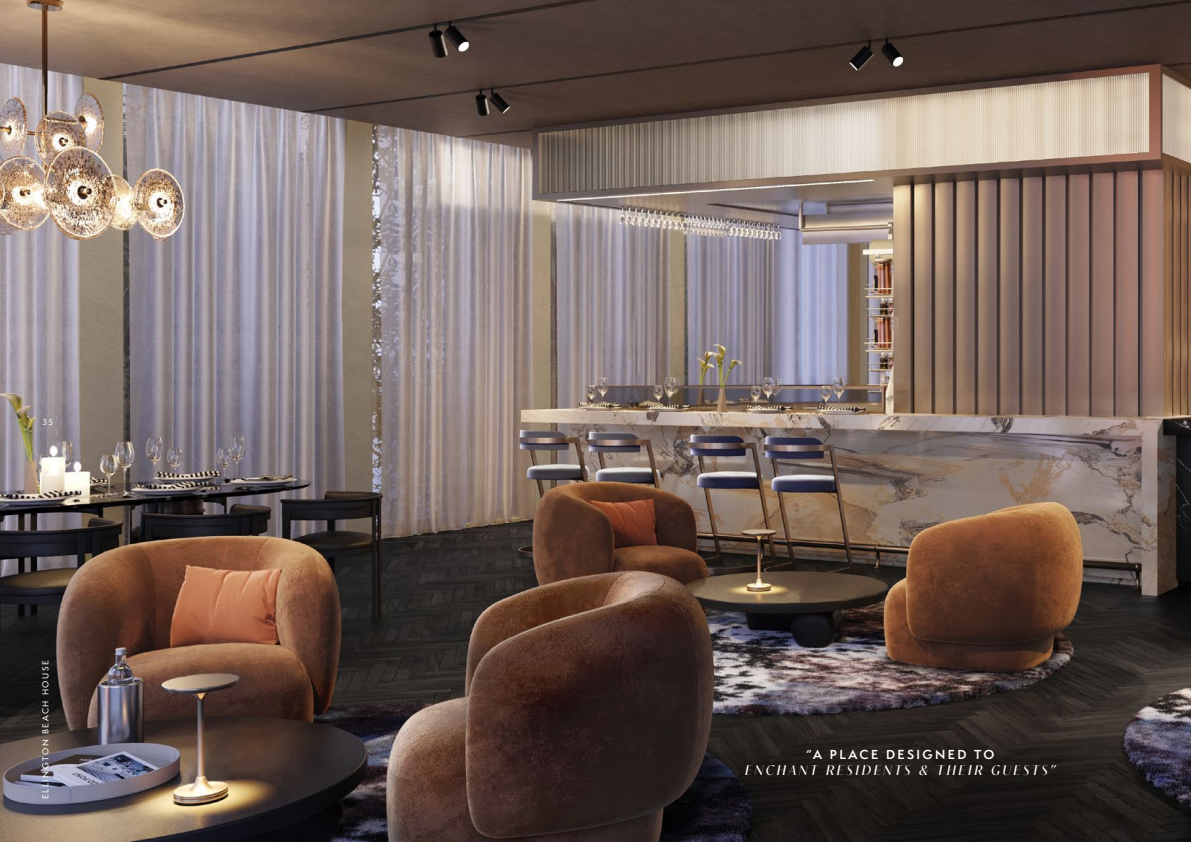
<style>
.page{position:relative;width:1191px;height:842px;background:#fff}
.page>*{position:absolute;margin:0;border:0;box-sizing:border-box;transform-origin:0 0}
.t1{font:italic 14px "Contralto Big";letter-spacing:.2em;color:#fff}
.t2{font:600 12px "Semplicita Pro";letter-spacing:.2em;color:#fff}
.t3{font:500 8px "Semplicita Pro";letter-spacing:.2em;color:#fff}
</style>
<div class="page">
<img style="left:0;top:0;width:1191px;height:842px">
<p class="t3" style="left:43px;top:417px;width:12px">35</p>
<p class="t3" style="left:40px;top:799px;width:141px;rotate:-90deg">ELLINGTON BEACH HOUSE</p>
<p class="t2" style="left:806px;top:746px;width:190px">“A PLACE DESIGNED TO</p>
<p class="t1" style="left:745px;top:760px;width:312px">ENCHANT RESIDENTS &amp; THEIR GUESTS”</p>
</div>
